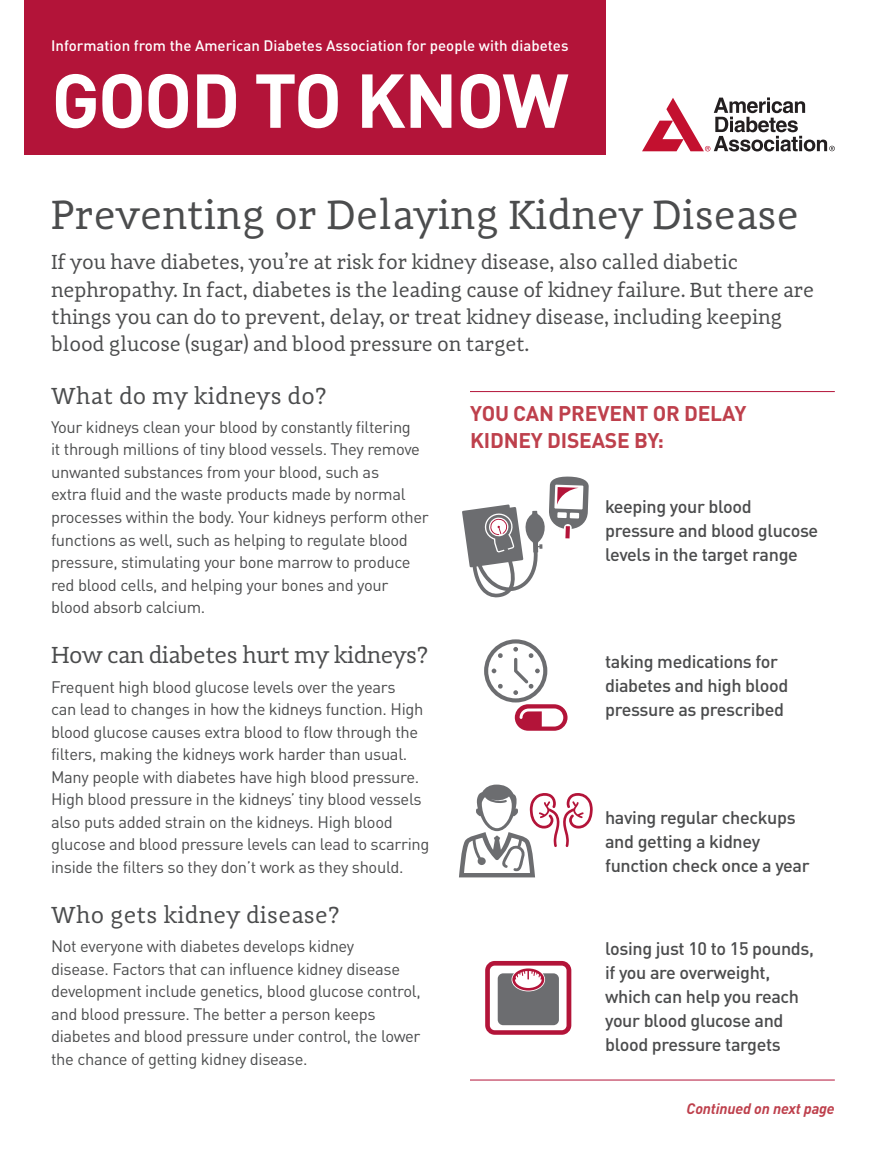
<style>
.page{position:relative;width:885px;height:1175px;background:#fff}
.page>*{position:absolute;margin:0;border:0;box-sizing:border-box;transform-origin:0 0}
.t1{font:700 75px "DINOT";letter-spacing:-.03em;color:#fff}
.t2{font:42px "Adagio Slab";color:#4b4c4d}
.t3{font:24px "Adagio Slab";letter-spacing:.01em;color:#4b4c4d}
.t4{font:24px "Adagio Slab";letter-spacing:-.02em;color:#4b4c4d}
.t5{font:21px/27px "Adagio Slab";letter-spacing:-.01em;color:#4b4c4d}
.t6{font:700 21px/27px "DINOT";letter-spacing:-.01em;color:#be404c}
.t7{font:500 18px/24px "DINOT";letter-spacing:-.02em;color:#4b4c4d}
.t8{font:16.5px/22.5px "DINOT";letter-spacing:-.02em;color:#4b4c4d}
.t9{font:500 15px "DINOT";color:#fff}
.t10{font:italic 700 15px "DINOT";letter-spacing:-.01em;color:#be404c}
</style>
<div class="page">
<div style="left:24px;top:0;width:581px;height:155px;background:#b31439"></div>
<svg style="left:642px;top:97px;width:192px;height:54px"></svg>
<hr style="left:470px;top:391px;width:364px;height:1px;background:#b31439">
<hr style="left:470px;top:1079px;width:364px;height:1px;background:#b31439">
<svg style="left:485px;top:960px;width:86px;height:74px"></svg>
<svg style="left:484px;top:639px;width:83px;height:91px"></svg>
<svg style="left:462px;top:476px;width:126px;height:122px"></svg>
<svg style="left:459px;top:784px;width:133px;height:93px"></svg>
<p class="t9" style="left:51px;top:36px;width:518px">Information from the American Diabetes Association for people with diabetes</p>
<h1 class="t1" style="left:51px;top:52px;width:518px">GOOD TO KNOW</h1>
<h2 class="t2" style="left:51px;top:188px;width:749px">Preventing or Delaying Kidney Disease</h2>
<p class="t5" style="left:51px;top:249px;width:764px">If you have diabetes, you’re at risk for kidney disease, also called diabetic nephropathy. In fact, diabetes is the leading cause of kidney failure. But there are things you can do to prevent, delay, or treat kidney disease, including keeping blood glucose (sugar) and blood pressure on target.</p>
<h3 class="t3" style="left:51px;top:380px;width:277px">What do my kidneys do?</h3>
<p class="t8" style="left:51px;top:415px;width:379px">Your kidneys clean your blood by constantly filtering<br>it through millions of tiny blood vessels. They remove unwanted substances from your blood, such as<br>extra fluid and the waste products made by normal processes within the body. Your kidneys perform other functions as well, such as helping to regulate blood pressure, stimulating your bone marrow to produce red blood cells, and helping your bones and your blood absorb calcium.</p>
<h3 class="t4" style="left:51px;top:640px;width:379px">How can diabetes hurt my kidneys?</h3>
<p class="t8" style="left:51px;top:675px;width:379px">Frequent high blood glucose levels over the years<br>can lead to changes in how the kidneys function. High blood glucose causes extra blood to flow through the filters, making the kidneys work harder than usual.<br>Many people with diabetes have high blood pressure.<br>High blood pressure in the kidneys’ tiny blood vessels also puts added strain on the kidneys. High blood glucose and blood pressure levels can lead to scarring inside the filters so they don’t work as they should.</p>
<h3 class="t3" style="left:51px;top:899px;width:290px">Who gets kidney disease?</h3>
<p class="t8" style="left:51px;top:934px;width:371px">Not everyone with diabetes develops kidney<br>disease. Factors that can influence kidney disease development include genetics, blood glucose control, and blood pressure. The better a person keeps diabetes and blood pressure under control, the lower the chance of getting kidney disease.</p>
<p class="t10" style="left:686px;top:1098px;width:150px">Continued on next page</p>
<p class="t6" style="left:470px;top:399px;width:278px">YOU CAN PREVENT OR DELAY<br>KIDNEY DISEASE BY:</p>
<p class="t7" style="left:605px;top:494px;width:215px">keeping your blood pressure and blood glucose levels in the target range</p>
<p class="t7" style="left:605px;top:649px;width:185px">taking medications for diabetes and high blood pressure as prescribed</p>
<p class="t7" style="left:605px;top:804px;width:206px">having regular checkups and getting a kidney function check once a year</p>
<p class="t7" style="left:605px;top:936px;width:210px">losing just 10 to 15 pounds, if you are overweight, which can help you reach your blood glucose and blood pressure targets</p>
</div>
